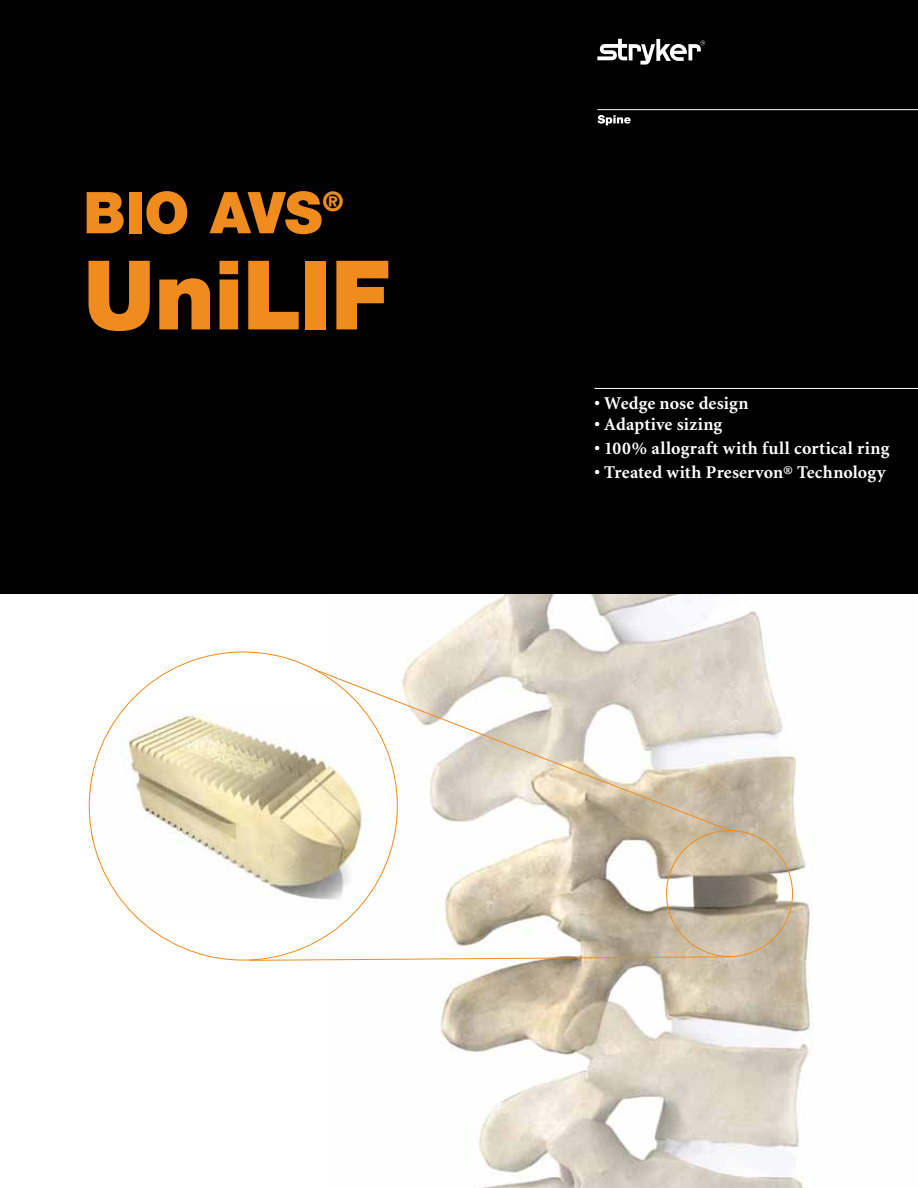
<style>
.page{position:relative;width:918px;height:1188px;background:#fff}
.page>*{position:absolute;margin:0;border:0;box-sizing:border-box;transform-origin:0 0}
.t1{font:900 96.15px "Helvetica Neue";letter-spacing:-.01em;color:#f08b1d}
.t2{font:900 57.75px "Helvetica Neue";letter-spacing:-.005em;color:#f08b1d}
.t3{font:700 18px "Minion";letter-spacing:.015em;color:#fff}
</style>
<div class="page">
<img style="left:329px;top:594px;width:484px;height:594px">
<div style="left:0;top:0;width:918px;height:594px;background:#000"></div>
<hr style="left:597px;top:109px;width:321px;height:1px;background:#fff">
<svg style="left:597px;top:39px;width:108px;height:26px"></svg>
<svg style="left:598px;top:115px;width:33px;height:10px"></svg>
<div style="left:89px;top:652px;width:308px;height:308px;background:#fff;border-radius:50%"></div>
<img style="left:98px;top:705px;width:287px;height:215px">
<svg style="left:315px;top:669px;width:415px;height:162px"></svg>
<svg style="left:249px;top:956px;width:481px;height:5px"></svg>
<hr style="left:594px;top:388px;width:324px;height:1px;background:#fff">
<h2 class="t2" style="left:83px;top:178px;width:262px">BIO AVS<sup>®</sup></h2>
<h1 class="t1" style="left:83px;top:238px;width:308px">UniLIF</h1>
<p class="t3" style="left:594px;top:394px;width:156px">• Wedge nose design</p>
<p class="t3" style="left:594px;top:415px;width:129px">• Adaptive sizing</p>
<p class="t3" style="left:594px;top:439px;width:296px">• 100% allograft with full cortical ring</p>
<p class="t3" style="left:594px;top:464px;width:293px">• Treated with Preservon® Technology</p>
</div>
